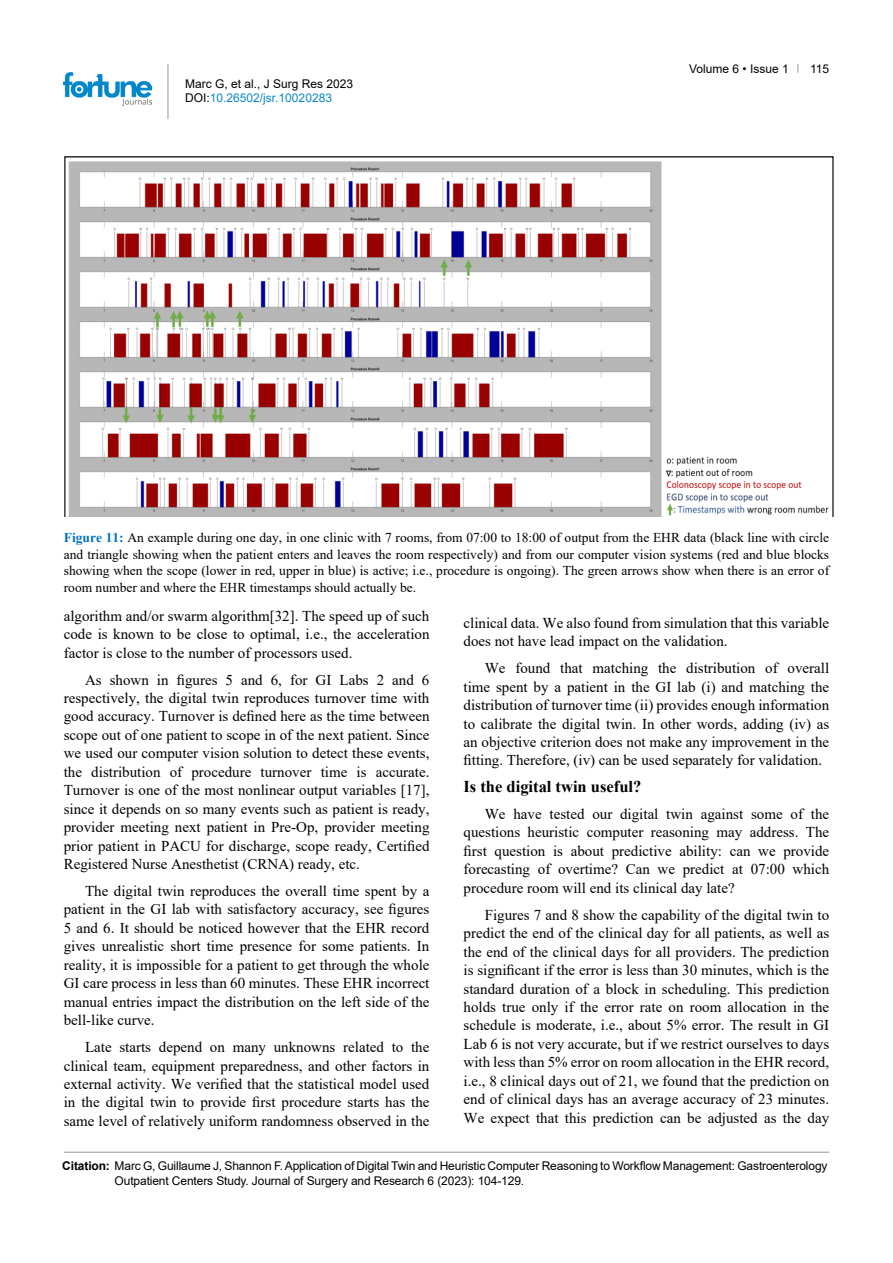
<style>
.page{position:relative;width:893px;height:1263px;background:#fff}
.page>*{position:absolute;margin:0;border:0;box-sizing:border-box;transform-origin:0 0}
.t1{font:700 16.5px "Times New Roman";color:#000}
.t2{font:15px/18.5px "Times New Roman";color:#000;text-align:justify}
.t3{font:13.5px/16.5px "Times New Roman";color:#000;text-align:justify}
.t4{font:12px/14.4px "Arial";letter-spacing:-.01em;color:#000}
.s1{color:#0a88ca}
.s2{font-weight:700;color:#006fc0}
.s3{font-weight:700}
</style>
<div class="page">
<hr style="left:168px;top:64px;width:1px;height:55px;background:#939598">
<img style="left:64px;top:72px;width:88px;height:33px">
<hr style="left:64px;top:1152px;width:765px;height:1px;background:#939598">
<svg style="left:64px;top:156px;width:769px;height:361px"></svg>
<p class="t4" style="left:185px;top:76px;width:170px">Marc G, et al., J Surg Res 2023<br>DOI:<span class="s1">10.26502/jsr.10020283</span></p>
<p class="t4" style="left:689px;top:61px;width:101px">Volume 6 • Issue 1</p>
<p class="t4" style="left:810px;top:61px;width:21px">115</p>
<p class="t3" style="left:64px;top:529px;width:767px"><span class="s2">Figure 11:</span> An example during one day, in one clinic with 7 rooms, from 07:00 to 18:00 of output from the EHR data (black line with circle and triangle showing when the patient enters and leaves the room respectively) and from our computer vision systems (red and blue blocks showing when the scope (lower in red, upper in blue) is active; i.e., procedure is ongoing). The green arrows show when there is an error of room number and where the EHR timestamps should actually be.</p>
<p class="t2" style="left:64px;top:606px;width:367px">algorithm and/or swarm algorithm[32]. The speed up of such code is known to be close to optimal, i.e., the acceleration factor is close to the number of processors used.</p>
<p class="t2" style="left:64px;top:670px;width:367px;text-indent:21px">As shown in figures 5 and 6, for GI Labs 2 and 6 respectively, the digital twin reproduces turnover time with good accuracy. Turnover is defined here as the time between scope out of one patient to scope in of the next patient. Since we used our computer vision solution to detect these events, the distribution of procedure turnover time is accurate.<br>Turnover is one of the most nonlinear output variables [17], since it depends on so many events such as patient is ready, provider meeting next patient in Pre-Op, provider meeting prior patient in PACU for discharge, scope ready, Certified Registered Nurse Anesthetist (CRNA) ready, etc.</p>
<p class="t2" style="left:64px;top:881px;width:367px;text-indent:21px">The digital twin reproduces the overall time spent by a patient in the GI lab with satisfactory accuracy, see figures 5 and 6. It should be noticed however that the EHR record gives unrealistic short time presence for some patients. In reality, it is impossible for a patient to get through the whole GI care process in less than 60 minutes. These EHR incorrect manual entries impact the distribution on the left side of the bell-like curve.</p>
<p class="t2" style="left:64px;top:1037px;width:367px;text-indent:21px">Late starts depend on many unknowns related to the clinical team, equipment preparedness, and other factors in external activity. We verified that the statistical model used in the digital twin to provide first procedure starts has the same level of relatively uniform randomness observed in the</p>
<p class="t2" style="left:463px;top:613px;width:367px">clinical data. We also found from simulation that this variable does not have lead impact on the validation.</p>
<p class="t2" style="left:463px;top:658px;width:367px;text-indent:21px">We found that matching the distribution of overall time spent by a patient in the GI lab (i) and matching the distribution of turnover time (ii) provides enough information to calibrate the digital twin. In other words, adding (iv) as an objective criterion does not make any improvement in the fitting. Therefore, (iv) can be used separately for validation.</p>
<p class="t1" style="left:463px;top:774px;width:179px">Is the digital twin useful?</p>
<p class="t2" style="left:463px;top:804px;width:367px;text-indent:21px">We have tested our digital twin against some of the questions heuristic computer reasoning may address. The first question is about predictive ability: can we provide forecasting of overtime? Can we predict at 07:00 which procedure room will end its clinical day late?</p>
<p class="t2" style="left:463px;top:905px;width:367px;text-indent:21px">Figures 7 and 8 show the capability of the digital twin to predict the end of the clinical day for all patients, as well as the end of the clinical days for all providers. The prediction is significant if the error is less than 30 minutes, which is the standard duration of a block in scheduling. This prediction holds true only if the error rate on room allocation in the schedule is moderate, i.e., about 5% error. The result in GI Lab 6 is not very accurate, but if we restrict ourselves to days with less than 5% error on room allocation in the EHR record, i.e., 8 clinical days out of 21, we found that the prediction on end of clinical days has an average accuracy of 23 minutes.<br>We expect that this prediction can be adjusted as the day</p>
<p class="t4" style="left:115px;top:1158px;width:714px;line-height:15px;text-indent:-52px"><span class="s3">Citation:</span> Marc G, Guillaume J, Shannon F. Application of Digital Twin and Heuristic Computer Reasoning to Workflow Management: Gastroenterology<br>Outpatient Centers Study. Journal of Surgery and Research 6 (2023): 104-129.</p>
</div>
